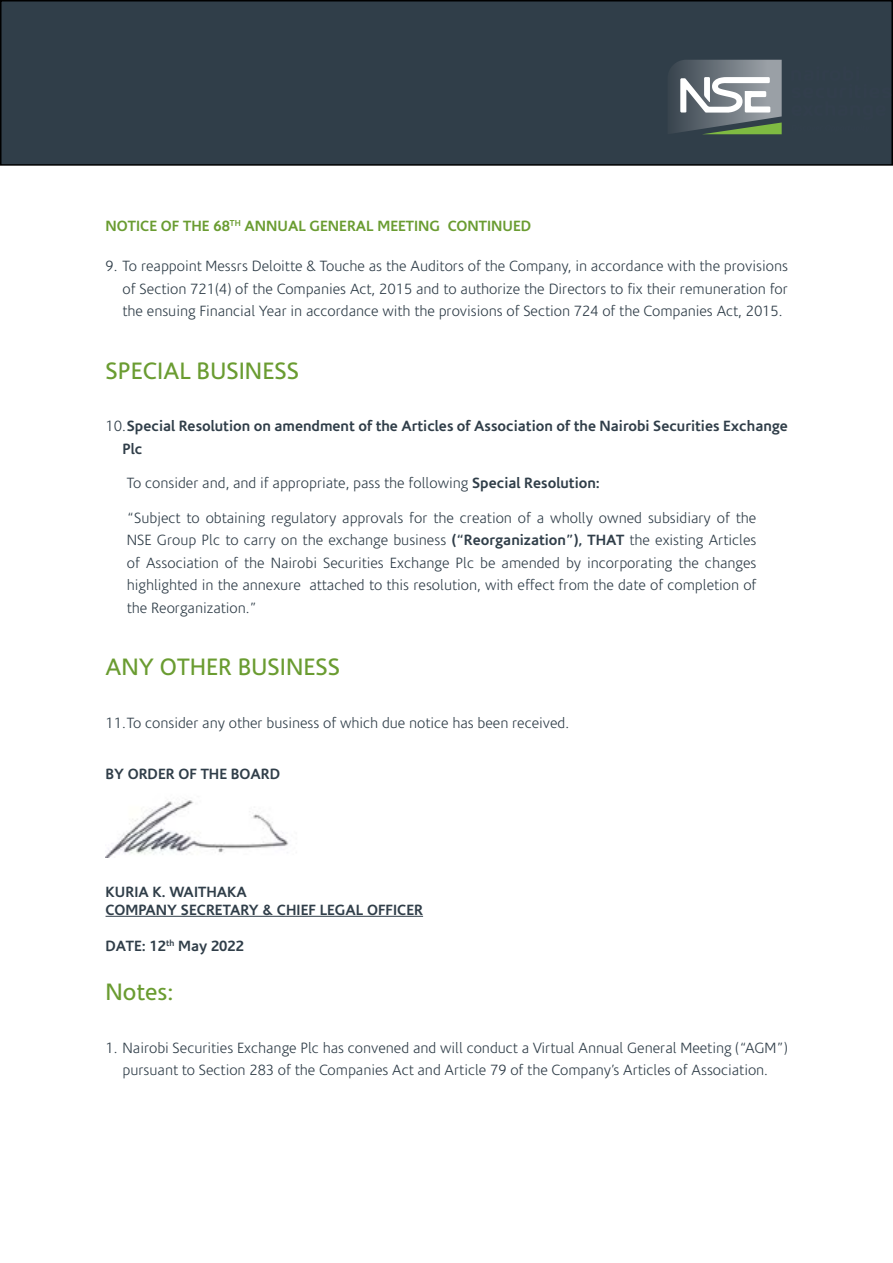
<style>
.page{position:relative;width:893px;height:1263px;background:#fff}
.page>*{position:absolute;margin:0;border:0;box-sizing:border-box;transform-origin:0 0}
.t1{font:24px "Corisande";color:#6a9c31}
.t2{font:300 15px/22.5px "Corisande";color:#303e49;text-align:justify}
.t3{font:700 15px/22.5px "Corisande";color:#303e49}
.t4{font:700 15px "Corisande";color:#6a9c31}
.s1{font-weight:300}
.s2{font-weight:700}
</style>
<div class="page">
<div style="left:1px;top:1px;width:891px;height:164px;background:#303e49"></div>
<div style="left:0;top:0;width:893px;height:166px;border:2px solid #000"></div>
<svg style="left:671px;top:60px;width:111px;height:73px;background:#6a727a"></svg>
<svg style="left:702px;top:122px;width:80px;height:12px"></svg>
<svg style="left:680px;top:77px;width:90px;height:36px;background:#b7bbbf"></svg>
<svg style="left:890px;top:66px;width:1px;height:66px"></svg>
<hr style="left:106px;top:916px;width:317px;height:1px;background:#303e49">
<img style="left:106px;top:799px;width:183px;height:58px">
<p class="t4" style="left:106px;top:217px;width:427px">NOTICE OF THE 68<sup>TH</sup> ANNUAL GENERAL MEETING CONTINUED</p>
<p class="t2" style="left:123px;top:255px;width:667px;text-indent:-17px">9. To reappoint Messrs Deloitte &amp; Touche as the Auditors of the Company, in accordance with the provisions of Section 721(4) of the Companies Act, 2015 and to authorize the Directors to fix their remuneration for the ensuing Financial Year in accordance with the provisions of Section 724 of the Companies Act, 2015.</p>
<h1 class="t1" style="left:106px;top:357px;width:195px">SPECIAL BUSINESS</h1>
<p class="t3" style="left:123px;top:415px;width:667px;text-indent:-17px"><span class="s1">10.</span>Special Resolution on amendment of the Articles of Association of the Nairobi Securities Exchange<br>Plc</p>
<p class="t2" style="left:127px;top:472px;width:475px">To consider and, and if appropriate, pass the following <span class="s2">Special Resolution:</span></p>
<p class="t2" style="left:127px;top:507px;width:631px">“Subject to obtaining regulatory approvals for the creation of a wholly owned subsidiary of the NSE Group Plc to carry on the exchange business <span class="s2">(“Reorganization”), THAT</span> the existing Articles of Association of the Nairobi Securities Exchange Plc be amended by incorporating the changes highlighted in the annexure attached to this resolution, with effect from the date of completion of the Reorganization.”</p>
<h1 class="t1" style="left:106px;top:654px;width:236px">ANY OTHER BUSINESS</h1>
<p class="t2" style="left:106px;top:712px;width:465px">11.To consider any other business of which due notice has been received.</p>
<p class="t3" style="left:106px;top:763px;width:176px">BY ORDER OF THE BOARD</p>
<p class="t3" style="left:106px;top:883px;width:319px;line-height:18px">KURIA K. WAITHAKA<br>COMPANY SECRETARY &amp; CHIEF LEGAL OFFICER</p>
<p class="t3" style="left:106px;top:934px;width:140px">DATE: 12<sup>th</sup> May 2022</p>
<h1 class="t1" style="left:106px;top:979px;width:69px">Notes:</h1>
<p class="t2" style="left:106px;top:1037px;width:684px;text-align:center">1. Nairobi Securities Exchange Plc has convened and will conduct a Virtual Annual General Meeting (“AGM”) pursuant to Section 283 of the Companies Act and Article 79 of the Company’s Articles of Association.</p>
</div>
